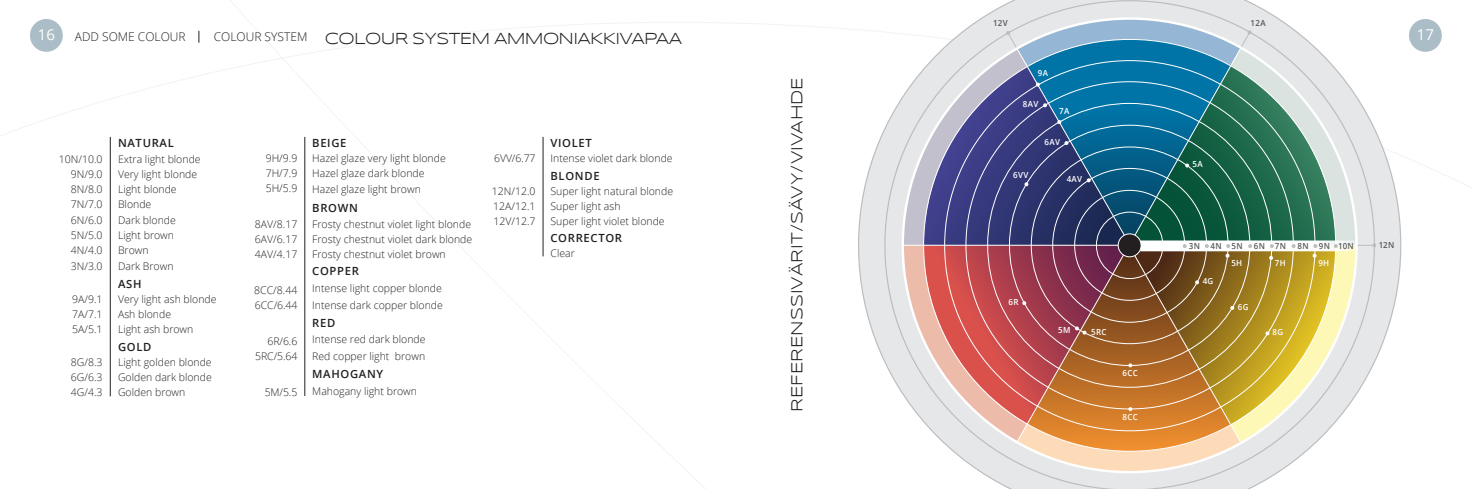
<style>
.page{position:relative;width:1472px;height:489px;background:#fff}
.page>*{position:absolute;margin:0;border:0;box-sizing:border-box;transform-origin:0 0}
.t1{font:16.5px "Syncopate";letter-spacing:-.04em;color:#231f20}
.t2{font:16.5px "Syncopate";color:#231f20}
.t3{font:15px "Open Sans";color:#fff}
.t4{font:300 12px "Open Sans";color:#231f20}
.t5{font:600 11.25px "Open Sans";letter-spacing:.06em;color:#231f20}
.t6{font:300 10.5px/15px "Open Sans";color:#231f20;text-align:justify}
.t7{font:600 8.4px "Open Sans";letter-spacing:.05em;color:#fff;scale:.95 1}
.t8{font:600 8.4px "Open Sans";letter-spacing:.05em;color:#57585a;scale:.95 1}
</style>
<div class="page">
<svg style="left:857px;top:29px;width:544px;height:332px"></svg>
<svg style="left:884px;top:0;width:490px;height:489px"></svg>
<svg style="left:1244px;top:444px;width:112px;height:13px"></svg>
<svg style="left:902px;top:246px;width:111px;height:211px"></svg>
<svg style="left:1013px;top:451px;width:231px;height:21px;background:#f3e1d1"></svg>
<svg style="left:902px;top:33px;width:104px;height:212px"></svg>
<svg style="left:1013px;top:19px;width:231px;height:11px;background:#cad6e2"></svg>
<svg style="left:923px;top:39px;width:83px;height:206px;background:#8788b0"></svg>
<svg style="left:923px;top:246px;width:86px;height:205px;background:#dc8f8c"></svg>
<svg style="left:1009px;top:444px;width:237px;height:7px;background:#f6c99d"></svg>
<hr style="left:903px;top:245px;width:215px;height:1px;background:#fff">
<svg style="left:1006px;top:30px;width:370px;height:414px;background:#888c7d"></svg>
<svg style="left:199px;top:31px;width:1px;height:12px"></svg>
<div style="left:30px;top:19px;width:33px;height:33px;background:#abbdc6;border-radius:50%"></div>
<div style="left:1408px;top:19px;width:33px;height:33px;background:#abbdc6;border-radius:50%"></div>
<hr style="left:110px;top:137px;width:1px;height:259px;background:#231f20">
<hr style="left:304px;top:137px;width:1px;height:259px;background:#231f20">
<hr style="left:542px;top:137px;width:1px;height:119px;background:#231f20">
<p class="t8" style="left:992px;top:17px;width:17px">12V</p>
<p class="t8" style="left:1250px;top:17px;width:17px">12A</p>
<h2 class="t3" style="left:38px;top:24px;width:19px">16</h2>
<p class="t4" style="left:75px;top:28px;width:112px">ADD SOME COLOUR</p>
<h1 class="t1" style="left:214px;top:29px;width:470px"><sup>COLOUR</sup> <sup>SYSTEM</sup> COLOUR SYSTEM AMMONIAKKIVAPAA</h1>
<h2 class="t3" style="left:1416px;top:24px;width:19px">17</h2>
<p class="t6" style="left:71px;top:151px;width:33px;text-indent:-12px">10N/10.0<br>9N/9.0<br>8N/8.0<br>7N/7.0<br>6N/6.0<br>5N/5.0<br>4N/4.0<br>3N/3.0</p>
<p class="t6" style="left:72px;top:291px;width:32px">9A/9.1<br>7A/7.1<br>5A/5.1</p>
<p class="t6" style="left:71px;top:354px;width:33px">8G/8.3<br>6G/6.3<br>4G/4.3</p>
<p class="t5" style="left:118px;top:135px;width:57px">NATURAL</p>
<p class="t6" style="left:118px;top:151px;width:84px;text-align:left">Extra light blonde<br>Very light blonde<br>Light blonde<br>Blonde<br>Dark blonde<br>Light brown<br>Brown<br>Dark Brown</p>
<p class="t5" style="left:118px;top:276px;width:25px">ASH</p>
<p class="t6" style="left:118px;top:291px;width:100px;text-align:left">Very light ash blonde<br>Ash blonde<br>Light ash brown</p>
<p class="t5" style="left:118px;top:339px;width:35px">GOLD</p>
<p class="t6" style="left:118px;top:354px;width:95px">Light golden blonde Golden dark blonde Golden brown</p>
<p class="t6" style="left:266px;top:151px;width:33px">9H/9.9<br>7H/7.9<br>5H/5.9</p>
<p class="t6" style="left:255px;top:217px;width:44px">8AV/8.17<br>6AV/6.17<br>4AV/4.17</p>
<p class="t6" style="left:254px;top:283px;width:45px">8CC/8.44<br>6CC/6.44</p>
<p class="t6" style="left:255px;top:334px;width:44px;text-align:right">6R/6.6<br>5RC/5.64</p>
<p class="t6" style="left:265px;top:385px;width:34px">5M/5.5</p>
<p class="t5" style="left:312px;top:135px;width:36px">BEIGE</p>
<p class="t6" style="left:312px;top:151px;width:135px;text-align:left">Hazel glaze very light blonde<br>Hazel glaze dark blonde<br>Hazel glaze light brown</p>
<p class="t5" style="left:312px;top:201px;width:47px">BROWN</p>
<p class="t6" style="left:312px;top:216px;width:161px">Frosty chestnut violet light blonde Frosty chestnut violet dark blonde Frosty chestnut violet brown</p>
<p class="t5" style="left:312px;top:263px;width:48px">COPPER</p>
<p class="t6" style="left:312px;top:279px;width:132px;line-height:16.8px">Intense light copper blonde<br>Intense dark copper blonde</p>
<p class="t5" style="left:312px;top:315px;width:25px">RED</p>
<p class="t6" style="left:312px;top:331px;width:115px;line-height:16.8px">Intense red dark blonde<br>Red copper light brown</p>
<p class="t5" style="left:312px;top:366px;width:72px">MAHOGANY</p>
<p class="t6" style="left:312px;top:383px;width:106px">Mahogany light brown</p>
<p class="t6" style="left:494px;top:151px;width:43px">6VV/6.77</p>
<p class="t6" style="left:492px;top:184px;width:45px">12N/12.0<br>12A/12.1<br>12V/12.7</p>
<p class="t5" style="left:550px;top:135px;width:43px">VIOLET</p>
<p class="t6" style="left:550px;top:151px;width:124px">Intense violet dark blonde</p>
<p class="t5" style="left:550px;top:168px;width:51px">BLONDE</p>
<p class="t6" style="left:550px;top:184px;width:124px;text-align:left">Super light natural blonde<br>Super light ash<br>Super light violet blonde</p>
<p class="t5" style="left:550px;top:230px;width:73px">CORRECTOR</p>
<p class="t6" style="left:550px;top:245px;width:26px">Clear</p>
<h1 class="t2" style="left:787px;top:412px;width:336px;rotate:-90deg">REFERENSSIVÄRIT/SÄVY/VIVAHDE</h1>
<p class="t7" style="left:1037px;top:67px;width:12px">9A</p>
<p class="t7" style="left:1022px;top:98px;width:18px">8AV</p>
<p class="t7" style="left:1059px;top:105px;width:12px">7A</p>
<p class="t7" style="left:1044px;top:136px;width:18px">6AV</p>
<p class="t7" style="left:1066px;top:173px;width:18px">4AV</p>
<p class="t7" style="left:1013px;top:169px;width:18px">6VV</p>
<p class="t7" style="left:1008px;top:296px;width:12px">6R</p>
<p class="t7" style="left:1058px;top:324px;width:14px">5M</p>
<p class="t7" style="left:1090px;top:326px;width:18px">5RC</p>
<p class="t7" style="left:1122px;top:367px;width:18px">6CC</p>
<p class="t7" style="left:1122px;top:411px;width:18px">8CC</p>
<p class="t7" style="left:1192px;top:159px;width:12px">5A</p>
<p class="t8" style="left:1188px;top:240px;width:58px">3N 4N 5N</p>
<p class="t8" style="left:1253px;top:240px;width:35px">6N 7N</p>
<p class="t8" style="left:1297px;top:240px;width:61px">8N 9N 10N</p>
<p class="t7" style="left:1202px;top:275px;width:13px">4G</p>
<p class="t7" style="left:1231px;top:257px;width:13px">5H</p>
<p class="t7" style="left:1274px;top:257px;width:13px">7H</p>
<p class="t7" style="left:1318px;top:257px;width:13px">9H</p>
<p class="t7" style="left:1237px;top:301px;width:13px">6G</p>
<p class="t7" style="left:1272px;top:327px;width:13px">8G</p>
<p class="t8" style="left:1378px;top:239px;width:18px">12N</p>
</div>
